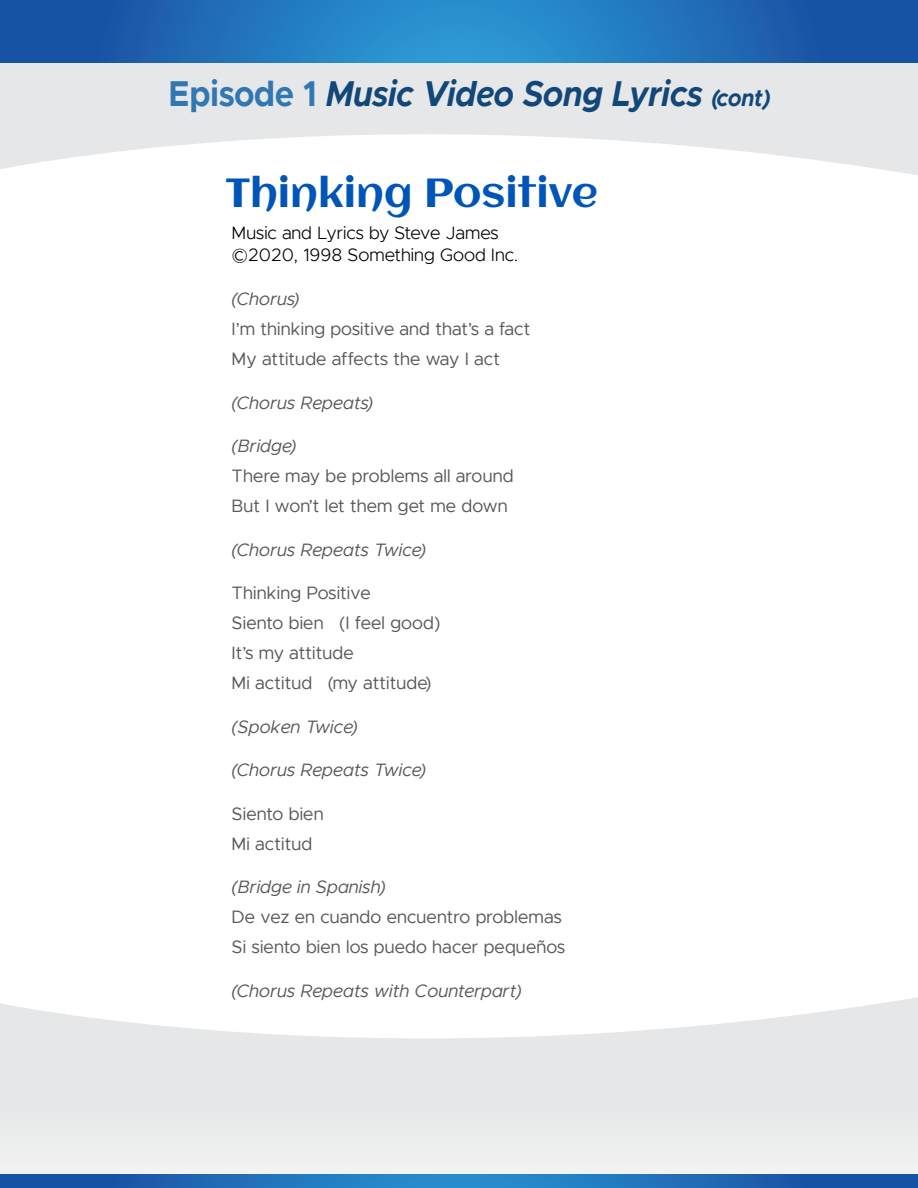
<style>
.page{position:relative;width:918px;height:1188px;background:#fff}
.page>*{position:absolute;margin:0;border:0;box-sizing:border-box;transform-origin:0 0}
.t1{font:40.5px "Aclonica";color:#0055b8}
.t2{font:italic 700 36px "Metropolis";color:#124779;scale:.9 1}
.t3{font:18px/30px "Metropolis";letter-spacing:.01em;color:#58595b}
.t4{font:italic 18px "Metropolis";letter-spacing:.01em;color:#58595b}
.t5{font:300 18px/21.6px "Metropolis";color:#000}
.s1{font-style:normal;color:#3177b3}
.s2{font-size:24px}
</style>
<div class="page">
<svg style="left:0;top:997px;width:918px;height:177px;fill:#e8e8e9"></svg>
<svg style="left:0;top:63px;width:918px;height:112px;fill:#e6e7e8"></svg>
<svg style="left:0;top:0;width:918px;height:63px;background:#2170b8"></svg>
<svg style="left:0;top:1174px;width:918px;height:14px;background:#1f6cb6"></svg>
<h2 class="t2" style="left:168px;top:71px;width:671px"><span class="s1">Episode 1</span> Music Video Song Lyrics <span class="s2">(cont)</span></h2>
<h1 class="t1" style="left:226px;top:165px;width:374px">Thinking Positive</h1>
<p class="t5" style="left:232px;top:222px;width:288px">Music and Lyrics by Steve James ©2020, 1998 Something Good Inc.</p>
<p class="t4" style="left:232px;top:288px;width:69px">(Chorus)</p>
<p class="t3" style="left:232px;top:314px;width:300px">I’m thinking positive and that’s a fact<br>My attitude affects the way I act</p>
<p class="t4" style="left:232px;top:391px;width:143px">(Chorus Repeats)</p>
<p class="t4" style="left:232px;top:435px;width:66px">(Bridge)</p>
<p class="t3" style="left:232px;top:461px;width:283px">There may be problems all around<br>But I won’t let them get me down</p>
<p class="t4" style="left:232px;top:538px;width:196px">(Chorus Repeats Twice)</p>
<p class="t3" style="left:232px;top:578px;width:210px">Thinking Positive<br>Siento bien (I feel good)<br>It’s my attitude<br>Mi actitud (my attitude)</p>
<p class="t4" style="left:232px;top:715px;width:128px">(Spoken Twice)</p>
<p class="t4" style="left:232px;top:759px;width:196px">(Chorus Repeats Twice)</p>
<p class="t3" style="left:232px;top:798px;width:93px">Siento bien<br>Mi actitud</p>
<p class="t4" style="left:232px;top:876px;width:156px">(Bridge in Spanish)</p>
<p class="t3" style="left:232px;top:902px;width:335px">De vez en cuando encuentro problemas<br>Si siento bien los puedo hacer pequeños</p>
<p class="t4" style="left:232px;top:979px;width:292px">(Chorus Repeats with Counterpart)</p>
</div>
